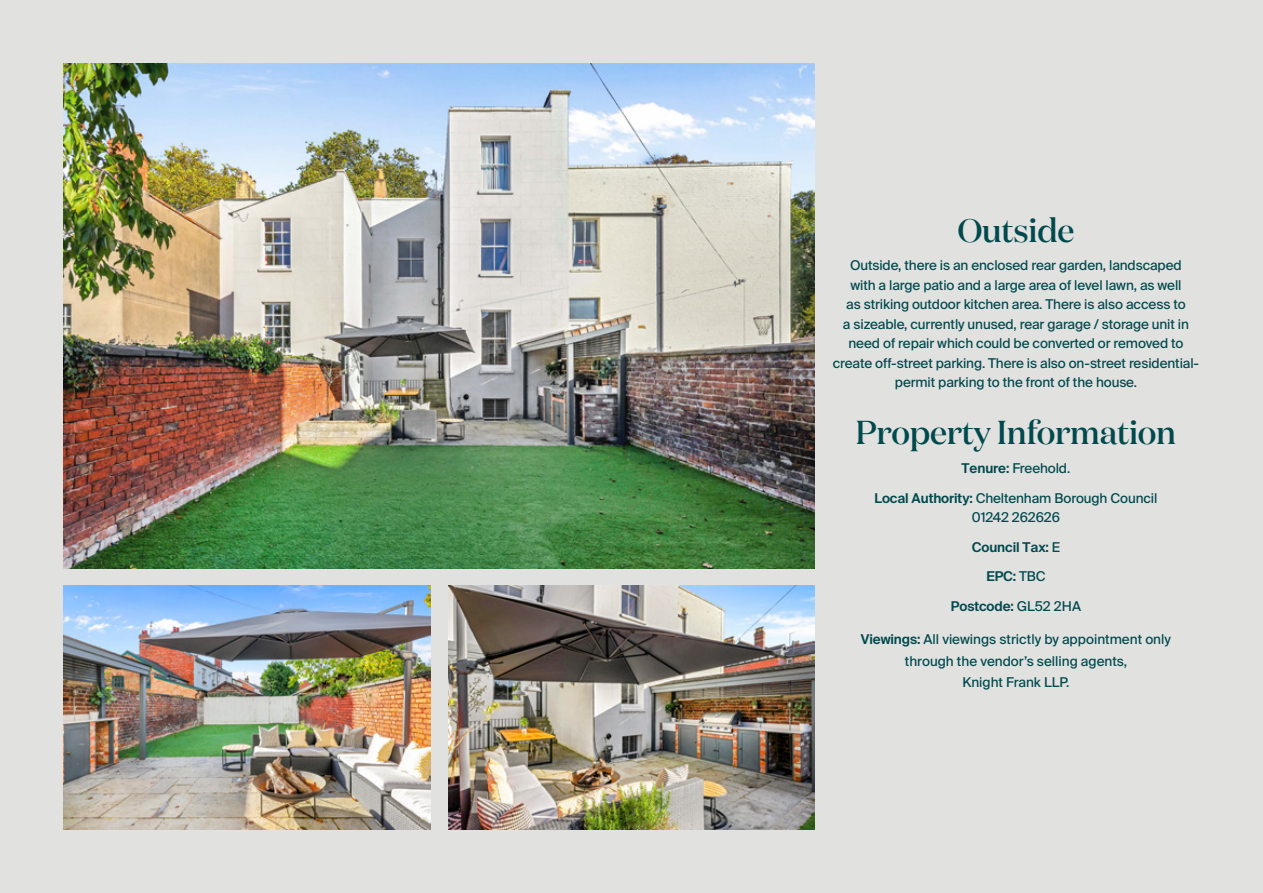
<style>
.page{position:relative;width:1263px;height:893px;background:#e1e1df}
.page>*{position:absolute;margin:0;border:0;box-sizing:border-box;transform-origin:0 0}
.t1{font:500 33px "Domaine Display";letter-spacing:-.01em;color:#00494d}
.t2{font:13.5px/19.5px "Suisse Intl";letter-spacing:-.01em;color:#00494d;text-align:center}
.t3{font:600 13.5px/29.5px "Suisse Intl";letter-spacing:-.01em;color:#00494d;text-align:center}
.s1{font-weight:600}
.s2{font-weight:400}
</style>
<div class="page">
<img style="left:64px;top:64px;width:751px;height:504px">
<img style="left:448px;top:585px;width:367px;height:244px">
<img style="left:64px;top:585px;width:366px;height:244px">
<h1 class="t1" style="left:957px;top:206px;width:119px">Outside</h1>
<p class="t2" style="left:833px;top:256px;width:368px">Outside, there is an enclosed rear garden, landscaped<br>with a large patio and a large area of level lawn, as well<br>as striking outdoor kitchen area. There is also access to<br>a sizeable, currently unused, rear garage / storage unit in need of repair which could be converted or removed to create off-street parking. There is also on-street residential&shy;permit parking to the front of the house.</p>
<h1 class="t1" style="left:856px;top:408px;width:322px">Property Information</h1>
<p class="t2" style="left:874px;top:454px;width:284px;line-height:29.5px"><span class="s1">Tenure:</span> Freehold.<br><span class="s1">Local Authority:</span> Cheltenham Borough Council</p>
<p class="t3" style="left:951px;top:503px;width:132px"><span class="s2">01242 262626<br></span>Council Tax: <span class="s2">E<br></span>EPC: <span class="s2">TBC<br></span>Postcode: <span class="s2">GL52 2HA</span></p>
<p class="t2" style="left:861px;top:629px;width:311px;line-height:21px"><span class="s1">Viewings:</span> All viewings strictly by appointment only through the vendor’s selling agents,<br>Knight Frank LLP.</p>
</div>
